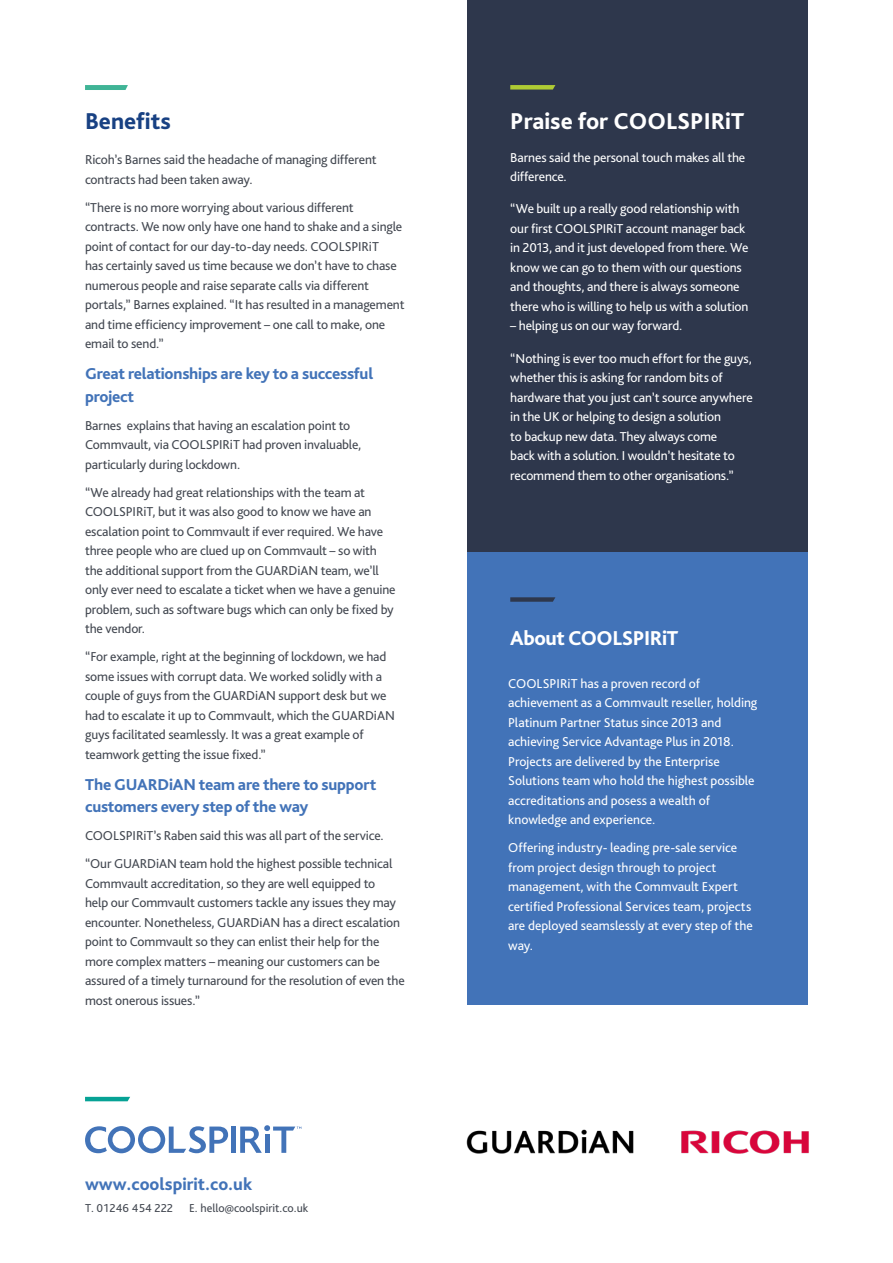
<style>
.page{position:relative;width:893px;height:1263px;background:#fff}
.page>*{position:absolute;margin:0;border:0;box-sizing:border-box;transform-origin:0 0}
.t1{font:800 24px "Bliss Pro";color:#fff}
.t2{font:800 24px "Bliss Pro";color:#184183}
.t3{font:800 21px "Bliss Pro";letter-spacing:-.025em;color:#fff}
.t4{font:800 18px "Bliss Pro";color:#4273b8}
.t5{font:800 16.5px/22.5px "Bliss Pro";letter-spacing:-.015em;color:#4273b8}
.t6{font:13.5px/19.5px "Bliss Pro";letter-spacing:-.01em;color:#434851}
.t7{font:13.5px/19.5px "Bliss Pro";letter-spacing:-.01em;color:#fff}
.t8{font:12px "Bliss Pro";color:#434851}
</style>
<div class="page">
<div style="left:231px;top:1126px;width:5px;height:27px;background:#4273b8"></div>
<svg style="left:85px;top:1126px;width:143px;height:27px"></svg>
<svg style="left:240px;top:1125px;width:61px;height:28px"></svg>
<svg style="left:85px;top:1097px;width:45px;height:4px"></svg>
<svg style="left:85px;top:85px;width:43px;height:5px"></svg>
<div style="left:468px;top:0;width:340px;height:728px;background:#2e374c"></div>
<svg style="left:510px;top:85px;width:45px;height:5px"></svg>
<div style="left:468px;top:552px;width:340px;height:452px;background:#4273b8"></div>
<svg style="left:510px;top:597px;width:45px;height:5px"></svg>
<img style="left:466px;top:1129px;width:168px;height:25px">
<img style="left:681px;top:1130px;width:128px;height:23px">
<h1 class="t2" style="left:85px;top:106px;width:87px">Benefits</h1>
<h1 class="t1" style="left:510px;top:106px;width:235px">Praise for COOLSPIRiT</h1>
<p class="t7" style="left:510px;top:147px;width:237px">Barnes said the personal touch makes all the difference.</p>
<p class="t7" style="left:510px;top:199px;width:240px">“We built up a really good relationship with our first COOLSPIRiT account manager back in 2013, and it just developed from there. We know we can go to them with our questions and thoughts, and there is always someone there who is willing to help us with a solution</p>
<p class="t7" style="left:510px;top:316px;width:174px">– helping us on our way forward.</p>
<p class="t7" style="left:510px;top:348px;width:244px">“Nothing is ever too much effort for the guys, whether this is asking for random bits of hardware that you just can’t source anywhere in the UK or helping to design a solution<br>to backup new data. They always come<br>back with a solution. I wouldn’t hesitate to recommend them to other organisations.”</p>
<p class="t6" style="left:85px;top:150px;width:293px">Ricoh’s Barnes said the headache of managing different contracts had been taken away.</p>
<p class="t6" style="left:85px;top:197px;width:321px">“There is no more worrying about various different contracts. We now only have one hand to shake and a single point of contact for our day-to-day needs. COOLSPIRiT<br>has certainly saved us time because we don’t have to chase numerous people and raise separate calls via different portals,” Barnes explained. “It has resulted in a management and time efficiency improvement – one call to make, one email to send.”</p>
<p class="t5" style="left:85px;top:362px;width:290px">Great relationships are key to a successful project</p>
<p class="t6" style="left:85px;top:415px;width:278px">Barnes explains that having an escalation point to<br>Commvault, via COOLSPIRiT had proven invaluable, particularly during lockdown.</p>
<p class="t6" style="left:85px;top:482px;width:312px">“We already had great relationships with the team at COOLSPIRiT, but it was also good to know we have an escalation point to Commvault if ever required. We have three people who are clued up on Commvault – so with the additional support from the GUARDiAN team, we’ll only ever need to escalate a ticket when we have a genuine problem, such as software bugs which can only be fixed by the vendor.</p>
<p class="t6" style="left:85px;top:647px;width:311px">“For example, right at the beginning of lockdown, we had some issues with corrupt data. We worked solidly with a couple of guys from the GUARDiAN support desk but we had to escalate it up to Commvault, which the GUARDiAN guys facilitated seamlessly. It was a great example of teamwork getting the issue fixed.”</p>
<p class="t5" style="left:85px;top:773px;width:293px">The GUARDiAN team are there to support customers every step of the way</p>
<p class="t6" style="left:85px;top:821px;width:309px;line-height:28px">COOLSPIRiT’s Raben said this was all part of the service. “Our GUARDiAN team hold the highest possible technical</p>
<p class="t6" style="left:85px;top:873px;width:321px">Commvault accreditation, so they are well equipped to<br>help our Commvault customers tackle any issues they may encounter. Nonetheless, GUARDiAN has a direct escalation point to Commvault so they can enlist their help for the more complex matters – meaning our customers can be assured of a timely turnaround for the resolution of even the most onerous issues.”</p>
<h2 class="t3" style="left:510px;top:625px;width:170px">About COOLSPIRiT</h2>
<p class="t7" style="left:508px;top:673px;width:251px">COOLSPIRiT has a proven record of achievement as a Commvault reseller, holding Platinum Partner Status since 2013 and achieving Service Advantage Plus in 2018.<br>Projects are delivered by the Enterprise Solutions team who hold the highest possible accreditations and posess a wealth of knowledge and experience.</p>
<p class="t7" style="left:508px;top:838px;width:246px">Offering industry- leading pre-sale service from project design through to project management, with the Commvault Expert certified Professional Services team, projects are deployed seamslessly at every step of the way.</p>
<h3 class="t4" style="left:85px;top:1173px;width:169px">www.coolspirit.co.uk</h3>
<p class="t8" style="left:85px;top:1200px;width:90px">T. 01246 454 222</p>
<p class="t8" style="left:189px;top:1200px;width:121px">E. hello@coolspirit.co.uk</p>
</div>
